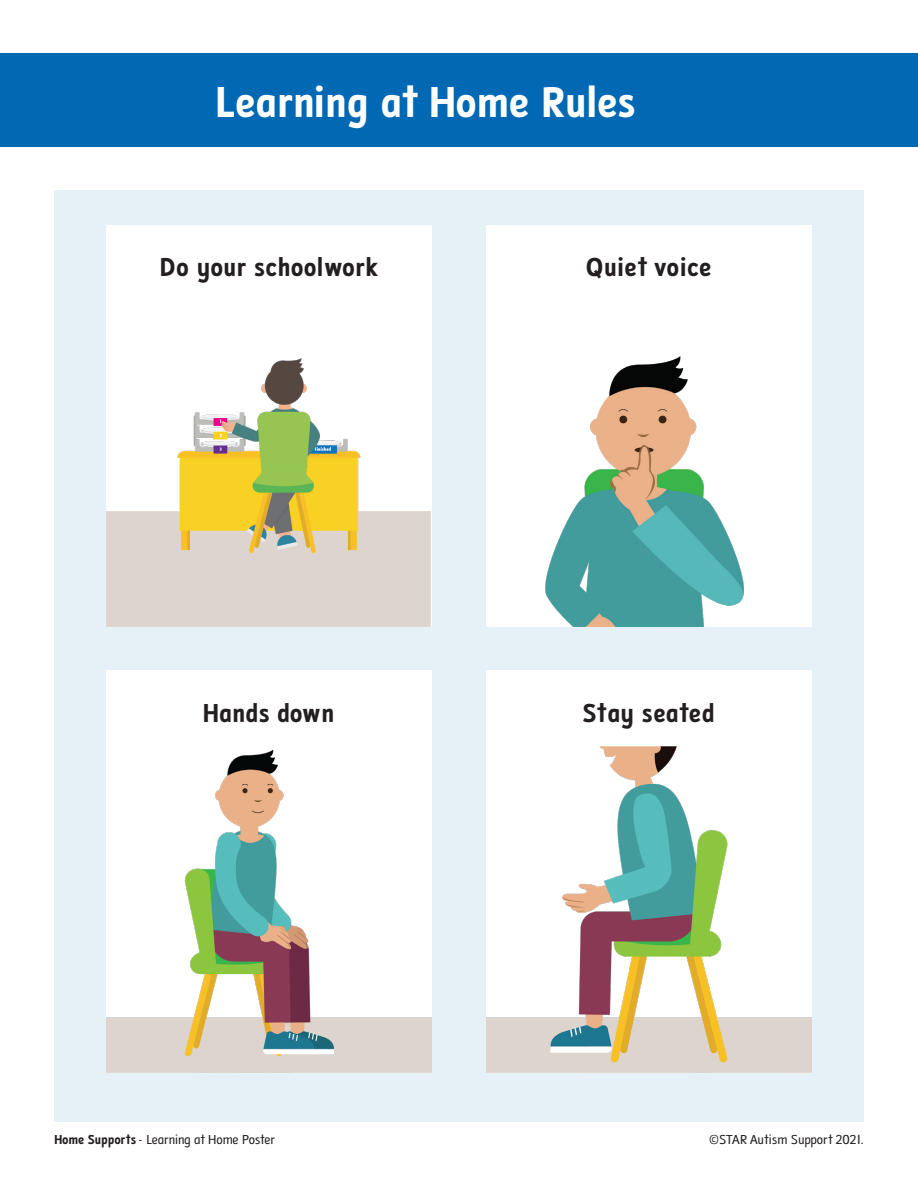
<style>
.page{position:relative;width:918px;height:1188px;background:#fff}
.page>*{position:absolute;margin:0;border:0;box-sizing:border-box;transform-origin:0 0}
.Main_Header{font:45px "Folder Bold Primary";letter-spacing:-.045em;color:#fff}
.VS_Header_Visual_Str{font:27px "Folder Bold Primary";letter-spacing:-.025em;color:#231f20}
.t1{font:13.5px "Folder Reg Primary";letter-spacing:-.035em;color:#231f20}
.s1{font-family:"Folder Bold Primary"}
</style>
<div class="page">
<div style="left:0;top:53px;width:918px;height:94px;background:#0168b3"></div>
<div style="left:54px;top:190px;width:810px;height:932px;background:#e6f0f7"></div>
<div style="left:106px;top:225px;width:326px;height:402px;background:#fff"></div>
<img style="left:106px;top:358px;width:325px;height:269px">
<div style="left:106px;top:671px;width:326px;height:401px;background:#fff"></div>
<img style="left:106px;top:750px;width:326px;height:322px">
<div style="left:486px;top:225px;width:326px;height:402px;background:#fff"></div>
<img style="left:545px;top:356px;width:199px;height:271px">
<div style="left:486px;top:671px;width:326px;height:401px;background:#fff"></div>
<img style="left:486px;top:747px;width:326px;height:325px">
<p class="Main_Header" style="left:215px;top:76px;width:424px">Learning at Home Rules</p>
<p class="VS_Header_Visual_Str" style="left:159px;top:252px;width:221px">Do your schoolwork</p>
<p class="VS_Header_Visual_Str" style="left:203px;top:698px;width:135px">Hands down</p>
<p class="VS_Header_Visual_Str" style="left:586px;top:252px;width:128px">Quiet voice</p>
<p class="VS_Header_Visual_Str" style="left:583px;top:698px;width:135px">Stay seated</p>
<p class="t1" style="left:54px;top:1132px;width:223px"><span class="s1">Home Supports</span> - Learning at Home Poster</p>
<p class="t1" style="left:709px;top:1132px;width:156px">©STAR Autism Support 2021.</p>
</div>
